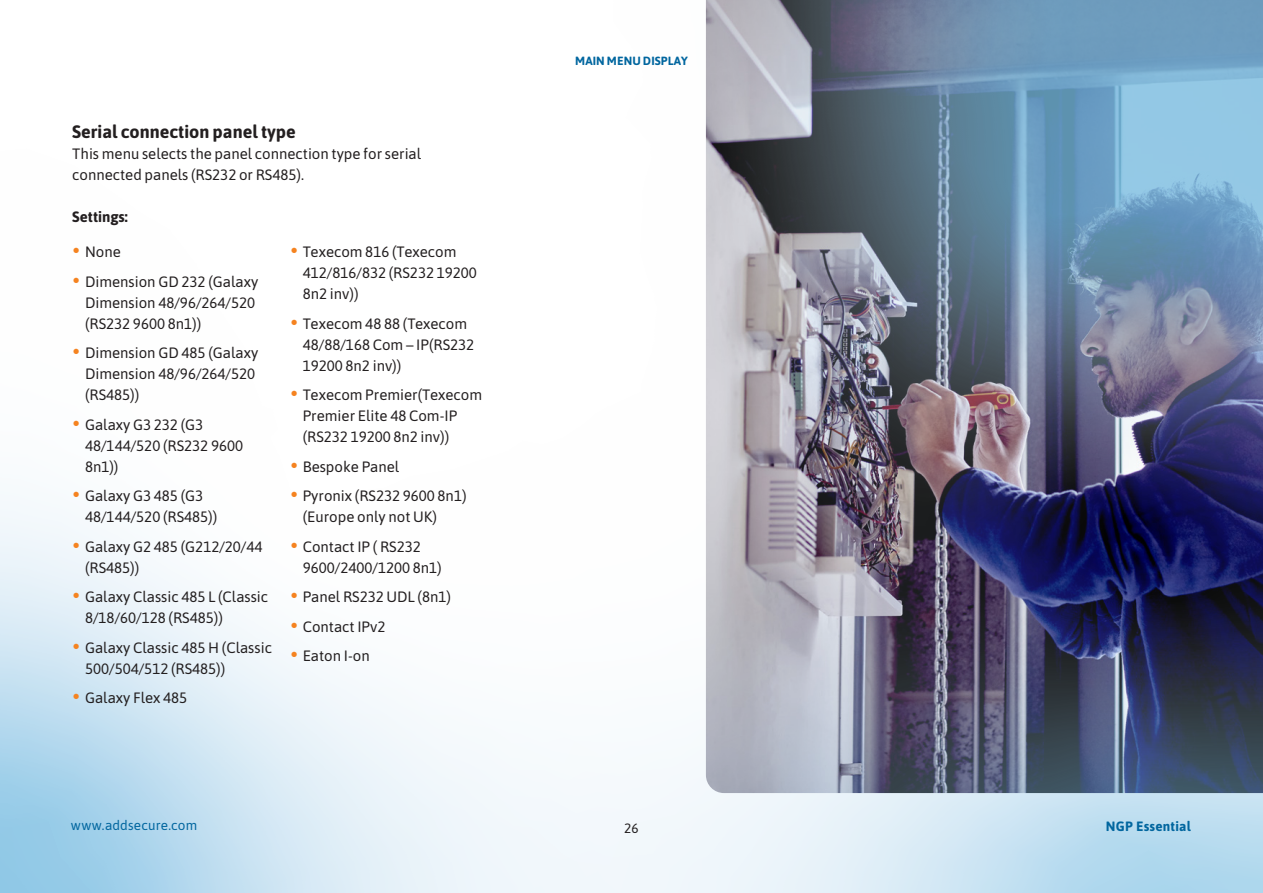
<style>
.page{position:relative;width:1263px;height:893px;background:#fff}
.page>*{position:absolute;margin:0;border:0;box-sizing:border-box;transform-origin:0 0}
.Subheadline_AsapBold12_14{font:700 18px "Asap";color:#231f20}
.BodyText_Asap10_14{font:15px/21px "Asap";color:#231f20}
.BodyText_Asap10_14-2{font:700 15px "Asap";color:#231f20}
.t1{font:13.5px "Asap";letter-spacing:.01em;color:#01669f}
.t2{font:700 13.5px "Asap";letter-spacing:.015em;color:#01669f}
.t3{font:13.5px "Asap";color:#231f20}
.Sidhuvud{font:700 11.85px "Asap";letter-spacing:.01em;color:#01669f}
</style>
<div class="page">
<img style="left:0;top:0;width:1263px;height:893px">
<svg style="left:74px;top:248px;width:5px;height:5px"></svg>
<svg style="left:74px;top:277px;width:5px;height:6px"></svg>
<svg style="left:74px;top:349px;width:5px;height:5px"></svg>
<svg style="left:74px;top:420px;width:5px;height:6px"></svg>
<svg style="left:74px;top:492px;width:5px;height:5px"></svg>
<svg style="left:74px;top:542px;width:5px;height:6px"></svg>
<svg style="left:74px;top:593px;width:5px;height:5px"></svg>
<svg style="left:74px;top:643px;width:5px;height:6px"></svg>
<svg style="left:74px;top:694px;width:5px;height:5px"></svg>
<svg style="left:291px;top:248px;width:6px;height:5px"></svg>
<svg style="left:291px;top:319px;width:6px;height:6px"></svg>
<svg style="left:291px;top:391px;width:6px;height:5px"></svg>
<svg style="left:291px;top:462px;width:6px;height:6px"></svg>
<svg style="left:291px;top:492px;width:6px;height:5px"></svg>
<svg style="left:291px;top:542px;width:6px;height:6px"></svg>
<svg style="left:291px;top:593px;width:6px;height:5px"></svg>
<svg style="left:291px;top:622px;width:6px;height:6px"></svg>
<svg style="left:291px;top:652px;width:6px;height:5px"></svg>
<p class="Subheadline_AsapBold12_14" style="left:72px;top:119px;width:225px">Serial connection panel type</p>
<p class="BodyText_Asap10_14" style="left:72px;top:142px;width:350px">This menu selects the panel connection type for serial connected panels (RS232 or RS485).</p>
<p class="BodyText_Asap10_14-2" style="left:72px;top:206px;width:57px">Settings:</p>
<p class="BodyText_Asap10_14" style="left:85px;top:240px;width:37px">None</p>
<p class="BodyText_Asap10_14" style="left:85px;top:270px;width:175px">Dimension GD 232 (Galaxy<br>Dimension 48/96/264/520 (RS232 9600 8n1))</p>
<p class="BodyText_Asap10_14" style="left:85px;top:341px;width:175px">Dimension GD 485 (Galaxy<br>Dimension 48/96/264/520 (RS485))</p>
<p class="BodyText_Asap10_14" style="left:85px;top:413px;width:160px">Galaxy G3 232 (G3<br>48/144/520 (RS232 9600<br>8n1))</p>
<p class="BodyText_Asap10_14" style="left:85px;top:484px;width:134px">Galaxy G3 485 (G3<br>48/144/520 (RS485))</p>
<p class="BodyText_Asap10_14" style="left:85px;top:535px;width:179px">Galaxy G2 485 (G212/20/44 (RS485))</p>
<p class="BodyText_Asap10_14" style="left:85px;top:585px;width:185px">Galaxy Classic 485 L (Classic<br>8/18/60/128 (RS485))</p>
<p class="BodyText_Asap10_14" style="left:85px;top:636px;width:188px">Galaxy Classic 485 H (Classic<br>500/504/512 (RS485))</p>
<p class="BodyText_Asap10_14" style="left:85px;top:686px;width:104px">Galaxy Flex 485</p>
<p class="BodyText_Asap10_14" style="left:303px;top:240px;width:176px">Texecom 816 (Texecom<br>412/816/832 (RS232 19200<br>8n2 inv))</p>
<p class="BodyText_Asap10_14" style="left:303px;top:312px;width:173px">Texecom 48 88 (Texecom<br>48/88/168 Com – IP(RS232<br>19200 8n2 inv))</p>
<p class="BodyText_Asap10_14" style="left:303px;top:383px;width:181px">Texecom Premier(Texecom<br>Premier Elite 48 Com-IP (RS232 19200 8n2 inv))</p>
<p class="BodyText_Asap10_14" style="left:303px;top:455px;width:98px">Bespoke Panel</p>
<p class="BodyText_Asap10_14" style="left:303px;top:484px;width:165px">Pyronix (RS232 9600 8n1) (Europe only not UK)</p>
<p class="BodyText_Asap10_14" style="left:303px;top:535px;width:141px">Contact IP ( RS232<br>9600/2400/1200 8n1)</p>
<p class="BodyText_Asap10_14" style="left:303px;top:585px;width:150px">Panel RS232 UDL (8n1)</p>
<p class="BodyText_Asap10_14" style="left:303px;top:615px;width:84px">Contact IPv2</p>
<p class="BodyText_Asap10_14" style="left:303px;top:644px;width:69px">Eaton I-on</p>
<p class="Sidhuvud" style="left:575px;top:53px;width:114px">MAIN MENU DISPLAY</p>
<p class="t1" style="left:71px;top:815px;width:128px">www.addsecure.com</p>
<p class="t3" style="left:624px;top:819px;width:16px">26</p>
<p class="t2" style="left:1106px;top:817px;width:86px">NGP Essential</p>
</div>
